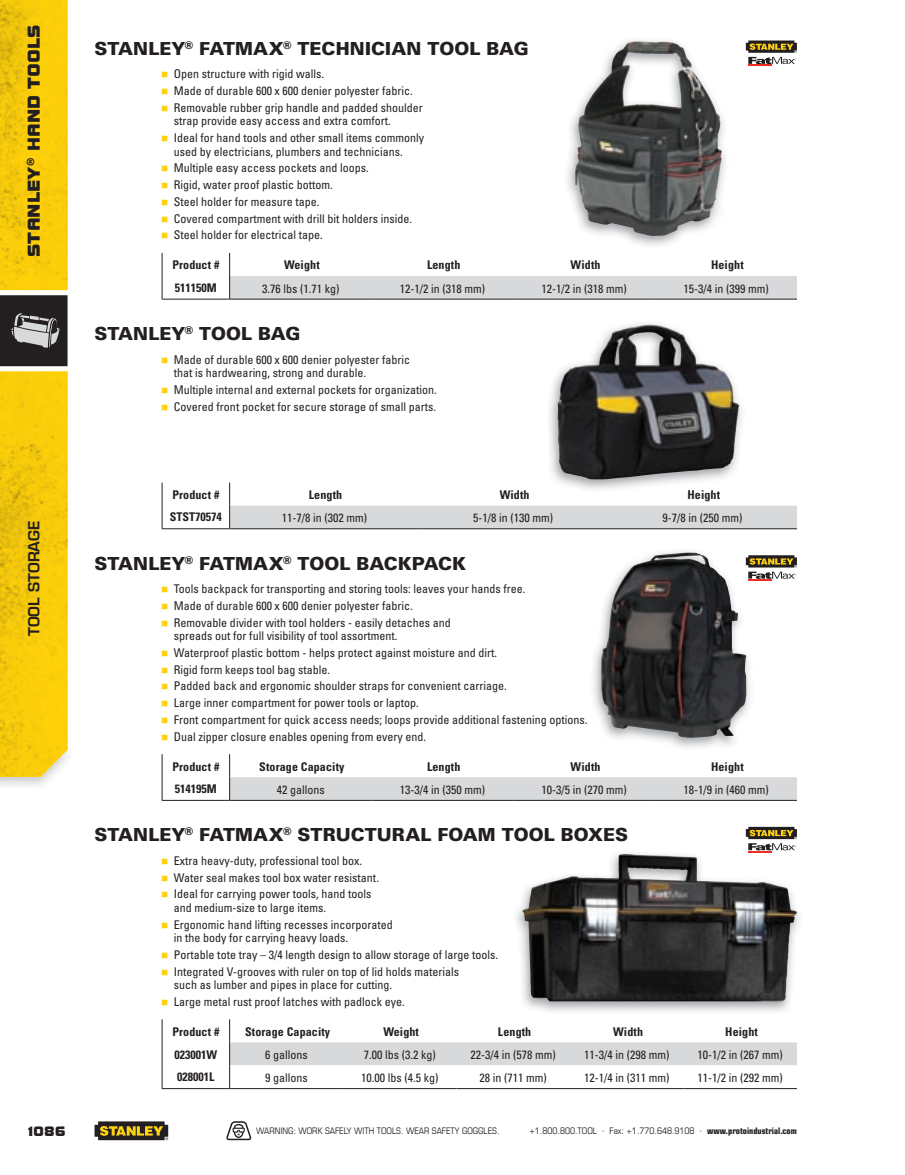
<style>
.page{position:relative;width:905px;height:1175px;background:#fff}
.page>*{position:absolute;margin:0;border:0;box-sizing:border-box;transform-origin:0 0}
.t1{font:900 18px "Univers";color:#231f20}
.t2{font:18px "Bolt EF";color:#231f20}
.t3{font:600 15px "Eurostile LT Std";color:#231f20}
.t4{font:14.25px "Bolt EF";color:#231f20}
.t5{font:condensed 12px/13.5px "Univers";color:#231f20}
.t6{font:700 condensed 12px "Univers";letter-spacing:.01em;color:#231f20}
.t7{font:condensed 9px "Eurostile LT Std";color:#231f20}
.s1{color:#fed20e}
.s2{font-weight:700}
</style>
<div class="page">
<hr style="left:230px;top:299px;width:141px;height:1px;background:#231f20">
<hr style="left:371px;top:299px;width:142px;height:1px;background:#231f20">
<hr style="left:513px;top:299px;width:142px;height:1px;background:#231f20">
<hr style="left:655px;top:299px;width:141px;height:1px;background:#231f20">
<svg style="left:162px;top:253px;width:1px;height:46px"></svg>
<svg style="left:229px;top:253px;width:567px;height:46px"></svg>
<hr style="left:162px;top:299px;width:68px;height:1px;background:#231f20">
<svg style="left:162px;top:482px;width:1px;height:46px"></svg>
<svg style="left:229px;top:482px;width:567px;height:47px"></svg>
<hr style="left:162px;top:528px;width:68px;height:1px;background:#231f20">
<hr style="left:230px;top:800px;width:141px;height:1px;background:#231f20">
<hr style="left:371px;top:800px;width:142px;height:1px;background:#231f20">
<hr style="left:513px;top:800px;width:142px;height:1px;background:#231f20">
<hr style="left:655px;top:800px;width:141px;height:1px;background:#231f20">
<svg style="left:162px;top:754px;width:1px;height:46px"></svg>
<svg style="left:229px;top:754px;width:567px;height:46px"></svg>
<hr style="left:162px;top:800px;width:68px;height:1px;background:#231f20">
<hr style="left:230px;top:1088px;width:113px;height:1px;background:#231f20">
<hr style="left:343px;top:1088px;width:113px;height:1px;background:#231f20">
<hr style="left:456px;top:1088px;width:114px;height:1px;background:#231f20">
<hr style="left:570px;top:1088px;width:113px;height:1px;background:#231f20">
<hr style="left:683px;top:1088px;width:113px;height:1px;background:#231f20">
<svg style="left:162px;top:1019px;width:1px;height:69px"></svg>
<svg style="left:229px;top:1019px;width:567px;height:69px"></svg>
<hr style="left:162px;top:1088px;width:68px;height:1px;background:#231f20">
<img style="left:567px;top:40px;width:158px;height:206px">
<img style="left:574px;top:41px;width:148px;height:195px">
<svg style="left:745px;top:41px;width:51px;height:25px"></svg>
<img style="left:547px;top:323px;width:198px;height:169px">
<img style="left:688px;top:490px;width:32px;height:2px">
<img style="left:557px;top:326px;width:182px;height:153px">
<img style="left:593px;top:551px;width:159px;height:197px">
<img style="left:601px;top:552px;width:145px;height:185px">
<svg style="left:745px;top:555px;width:51px;height:25px"></svg>
<img style="left:516px;top:852px;width:284px;height:160px">
<img style="left:522px;top:854px;width:274px;height:148px">
<svg style="left:745px;top:827px;width:51px;height:25px"></svg>
<img style="left:0;top:776px;width:51px;height:10px">
<img style="left:0;top:0;width:68px;height:776px">
<svg style="left:227px;top:1121px;width:25px;height:19px"></svg>
<svg style="left:94px;top:1121px;width:74px;height:19px"></svg>
<svg style="left:0;top:290px;width:68px;height:81px;background:#5b5959"></svg>
<h1 class="t2" style="left:24px;top:257px;width:234px;rotate:-90deg">Stanley® Hand toolS</h1>
<p class="t3" style="left:24px;top:636px;width:117px;rotate:-90deg">tool storage</p>
<h1 class="t1" style="left:94px;top:37px;width:435px">STANLEY<sup>®</sup> FATMAX<sup>®</sup> TECHNICIAN TOOL BAG</h1>
<p class="t5" style="left:161px;top:67px;width:164px"><span class="s1">■</span> Open structure with rigid walls.</p>
<p class="t5" style="left:161px;top:84px;width:253px"><span class="s1">■</span> Made of durable 600 x 600 denier polyester fabric.</p>
<p class="t5" style="left:174px;top:101px;width:250px;text-indent:-13px"><span class="s1">■</span> Removable rubber grip handle and padded shoulder strap provide easy access and extra comfort.</p>
<p class="t5" style="left:174px;top:131px;width:251px;text-indent:-13px"><span class="s1">■</span> Ideal for hand tools and other small items commonly used by electricians, plumbers and technicians.</p>
<p class="t5" style="left:161px;top:161px;width:209px"><span class="s1">■</span> Multiple easy access pockets and loops.</p>
<p class="t5" style="left:161px;top:178px;width:173px"><span class="s1">■</span> Rigid, water proof plastic bottom.</p>
<p class="t5" style="left:161px;top:195px;width:160px"><span class="s1">■</span> Steel holder for measure tape.</p>
<p class="t5" style="left:161px;top:211px;width:252px"><span class="s1">■</span> Covered compartment with drill bit holders inside.</p>
<p class="t5" style="left:161px;top:228px;width:163px"><span class="s1">■</span> Steel holder for electrical tape.</p>
<p class="t6" style="left:172px;top:258px;width:48px">Product #</p>
<p class="t6" style="left:284px;top:258px;width:37px">Weight</p>
<p class="t6" style="left:427px;top:258px;width:35px">Length</p>
<p class="t6" style="left:570px;top:258px;width:31px">Width</p>
<p class="t6" style="left:711px;top:258px;width:34px">Height</p>
<p class="t6" style="left:175px;top:280px;width:43px">511150M</p>
<p class="t5" style="left:262px;top:281px;width:79px">3.76 lbs (1.71 kg)</p>
<p class="t5" style="left:399px;top:281px;width:87px">12-1/2 in (318 mm)</p>
<p class="t5" style="left:541px;top:281px;width:87px">12-1/2 in (318 mm)</p>
<p class="t5" style="left:683px;top:281px;width:87px">15-3/4 in (399 mm)</p>
<h1 class="t1" style="left:94px;top:322px;width:207px">STANLEY<sup>®</sup> TOOL BAG</h1>
<p class="t5" style="left:174px;top:352px;width:237px;text-indent:-13px"><span class="s1">■</span> Made of durable 600 x 600 denier polyester fabric that is hardwearing, strong and durable.</p>
<p class="t5" style="left:161px;top:382px;width:277px"><span class="s1">■</span> Multiple internal and external pockets for organization.</p>
<p class="t5" style="left:161px;top:399px;width:276px"><span class="s1">■</span> Covered front pocket for secure storage of small parts.</p>
<p class="t6" style="left:172px;top:487px;width:48px">Product #</p>
<p class="t6" style="left:309px;top:487px;width:35px">Length</p>
<p class="t6" style="left:499px;top:487px;width:31px">Width</p>
<p class="t6" style="left:687px;top:487px;width:34px">Height</p>
<p class="t6" style="left:170px;top:509px;width:53px">STST70574</p>
<p class="t5" style="left:282px;top:511px;width:87px">11-7/8 in (302 mm)</p>
<p class="t5" style="left:473px;top:511px;width:81px">5-1/8 in (130 mm)</p>
<p class="t5" style="left:662px;top:511px;width:81px">9-7/8 in (250 mm)</p>
<h1 class="t1" style="left:94px;top:552px;width:373px">STANLEY<sup>®</sup> FATMAX<sup>®</sup> TOOL BACKPACK</h1>
<p class="t5" style="left:161px;top:582px;width:366px"><span class="s1">■</span> Tools backpack for transporting and storing tools: leaves your hands free.</p>
<p class="t5" style="left:161px;top:598px;width:253px"><span class="s1">■</span> Made of durable 600 x 600 denier polyester fabric.</p>
<p class="t5" style="left:174px;top:615px;width:278px;text-indent:-13px"><span class="s1">■</span> Removable divider with tool holders - easily detaches and spreads out for full visibility of tool assortment.</p>
<p class="t5" style="left:161px;top:645px;width:337px"><span class="s1">■</span> Waterproof plastic bottom - helps protect against moisture and dirt.</p>
<p class="t5" style="left:161px;top:662px;width:170px"><span class="s1">■</span> Rigid form keeps tool bag stable.</p>
<p class="t5" style="left:161px;top:679px;width:347px"><span class="s1">■</span> Padded back and ergonomic shoulder straps for convenient carriage.</p>
<p class="t5" style="left:161px;top:696px;width:259px"><span class="s1">■</span> Large inner compartment for power tools or laptop.</p>
<p class="t5" style="left:161px;top:712px;width:428px"><span class="s1">■</span> Front compartment for quick access needs; loops provide additional fastening options.</p>
<p class="t5" style="left:161px;top:729px;width:266px"><span class="s1">■</span> Dual zipper closure enables opening from every end.</p>
<p class="t6" style="left:172px;top:759px;width:48px">Product #</p>
<p class="t6" style="left:259px;top:759px;width:87px">Storage Capacity</p>
<p class="t6" style="left:427px;top:759px;width:35px">Length</p>
<p class="t6" style="left:570px;top:759px;width:31px">Width</p>
<p class="t6" style="left:711px;top:759px;width:34px">Height</p>
<p class="t6" style="left:175px;top:781px;width:43px">514195M</p>
<p class="t5" style="left:277px;top:782px;width:49px">42 gallons</p>
<p class="t5" style="left:399px;top:782px;width:87px">13-3/4 in (350 mm)</p>
<p class="t5" style="left:541px;top:782px;width:87px">10-3/5 in (270 mm)</p>
<p class="t5" style="left:683px;top:782px;width:87px">18-1/9 in (460 mm)</p>
<h1 class="t1" style="left:94px;top:823px;width:535px">STANLEY<sup>®</sup> FATMAX<sup>®</sup> STRUCTURAL FOAM TOOL BOXES</h1>
<p class="t5" style="left:161px;top:853px;width:203px"><span class="s1">■</span> Extra heavy-duty, professional tool box.</p>
<p class="t5" style="left:161px;top:870px;width:219px"><span class="s1">■</span> Water seal makes tool box water resistant.</p>
<p class="t5" style="left:174px;top:887px;width:199px;text-indent:-13px"><span class="s1">■</span> Ideal for carrying power tools, hand tools and medium-size to large items.</p>
<p class="t5" style="left:174px;top:917px;width:220px;text-indent:-13px"><span class="s1">■</span> Ergonomic hand lifting recesses incorporated in the body for carrying heavy loads.</p>
<p class="t5" style="left:161px;top:947px;width:338px"><span class="s1">■</span> Portable tote tray – 3/4 length design to allow storage of large tools.</p>
<p class="t5" style="left:174px;top:964px;width:287px;text-indent:-13px"><span class="s1">■</span> Integrated V-grooves with ruler on top of lid holds materials such as lumber and pipes in place for cutting.</p>
<p class="t5" style="left:161px;top:994px;width:245px"><span class="s1">■</span> Large metal rust proof latches with padlock eye.</p>
<p class="t6" style="left:172px;top:1024px;width:48px">Product #</p>
<p class="t6" style="left:245px;top:1024px;width:87px">Storage Capacity</p>
<p class="t6" style="left:383px;top:1024px;width:37px">Weight</p>
<p class="t6" style="left:498px;top:1024px;width:35px">Length</p>
<p class="t6" style="left:613px;top:1024px;width:31px">Width</p>
<p class="t6" style="left:725px;top:1024px;width:34px">Height</p>
<p class="t6" style="left:174px;top:1047px;width:44px">023001W</p>
<p class="t5" style="left:265px;top:1047px;width:44px">6 gallons</p>
<p class="t5" style="left:364px;top:1047px;width:73px">7.00 lbs (3.2 kg)</p>
<p class="t5" style="left:470px;top:1047px;width:87px">22-3/4 in (578 mm)</p>
<p class="t5" style="left:584px;top:1047px;width:87px">11-3/4 in (298 mm)</p>
<p class="t5" style="left:697px;top:1047px;width:87px">10-1/2 in (267 mm)</p>
<p class="t6" style="left:177px;top:1069px;width:39px">028001L</p>
<p class="t5" style="left:265px;top:1071px;width:44px">9 gallons</p>
<p class="t5" style="left:361px;top:1071px;width:79px">10.00 lbs (4.5 kg)</p>
<p class="t5" style="left:479px;top:1071px;width:69px">28 in (711 mm)</p>
<p class="t5" style="left:584px;top:1071px;width:87px">12-1/4 in (311 mm)</p>
<p class="t5" style="left:697px;top:1071px;width:87px">11-1/2 in (292 mm)</p>
<p class="t4" style="left:28px;top:1122px;width:39px">1086</p>
<p class="t7" style="left:256px;top:1125px;width:245px">WARNING: WORK SAFELY WITH TOOLS. WEAR SAFETY GOGGLES.</p>
<p class="t7" style="left:529px;top:1125px;width:269px">+1.800.800.TOOL · Fax: +1.770.648.9108 · <span class="s2">www.protoindustrial.com</span></p>
</div>
